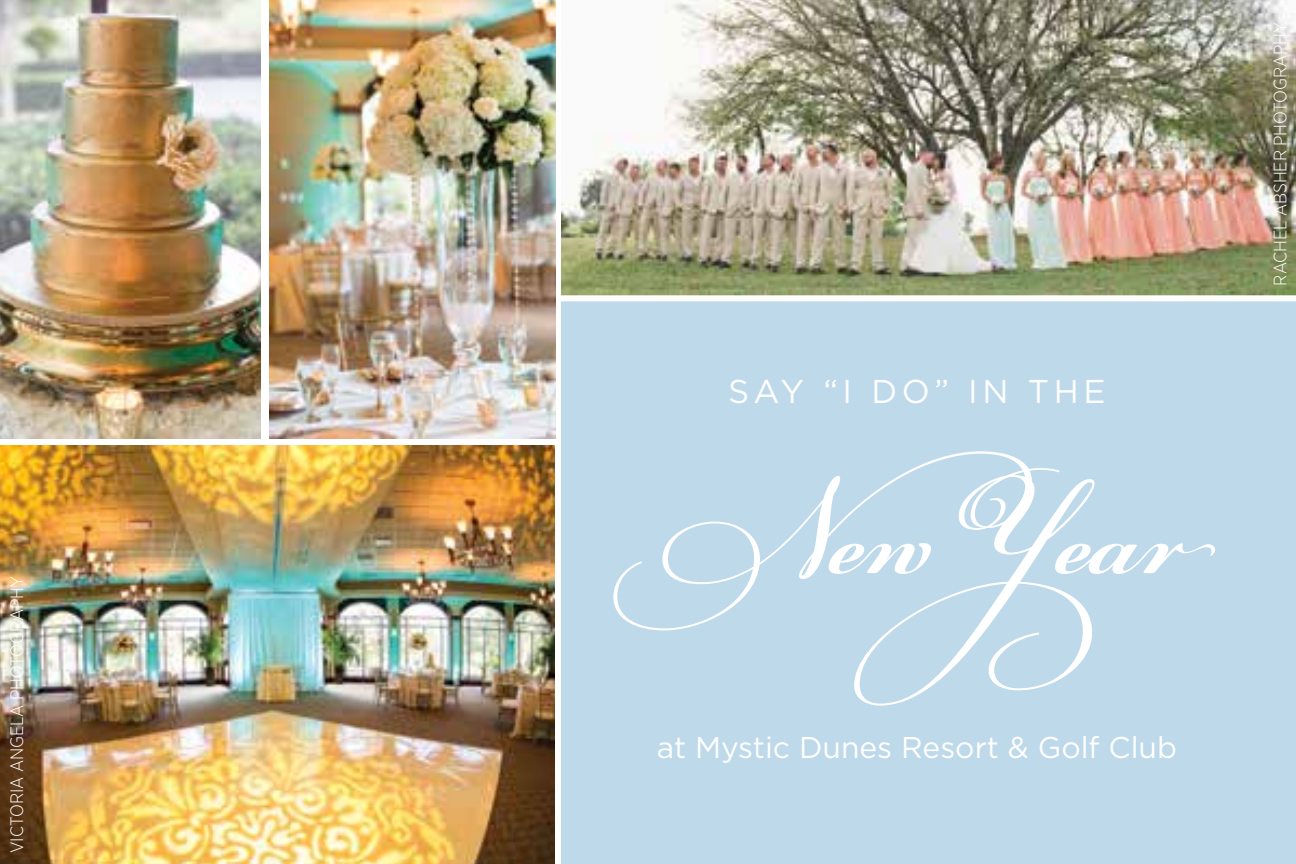
<style>
.page{position:relative;width:1296px;height:864px;background:#fff}
.page>*{position:absolute;margin:0;border:0;box-sizing:border-box;transform-origin:0 0}
.t1{font:700 144px "PF Champion Script Pro";color:#fff}
.t2{font:33px "Gotham";letter-spacing:.14em;color:#fff}
.t3{font:30px "Gotham";color:#fff}
.t4{font:300 18px "Gotham Narrow";color:#fff}
</style>
<div class="page">
<div style="left:561px;top:301px;width:735px;height:563px;background:#bed9ea"></div>
<img style="left:561px;top:0;width:735px;height:295px">
<img style="left:0;top:0;width:261px;height:439px">
<img style="left:269px;top:0;width:286px;height:439px">
<img style="left:0;top:446px;width:555px;height:418px">
<p class="t4" style="left:6px;top:853px;width:278px;rotate:-90deg">VICTORIA ANGELA PHOTOGRAPHY</p>
<h2 class="t2" style="left:728px;top:370px;width:379px">SAY “I DO” IN THE</h2>
<h1 class="t1" style="left:631px;top:439px;width:573px">New Year</h1>
<h3 class="t3" style="left:657px;top:729px;width:522px">at Mystic Dunes Resort &amp; Golf Club</h3>
<p class="t4" style="left:1269px;top:286px;width:265px;rotate:-90deg">RACHEL ABSHER PHOTOGRAPHY</p>
</div>
